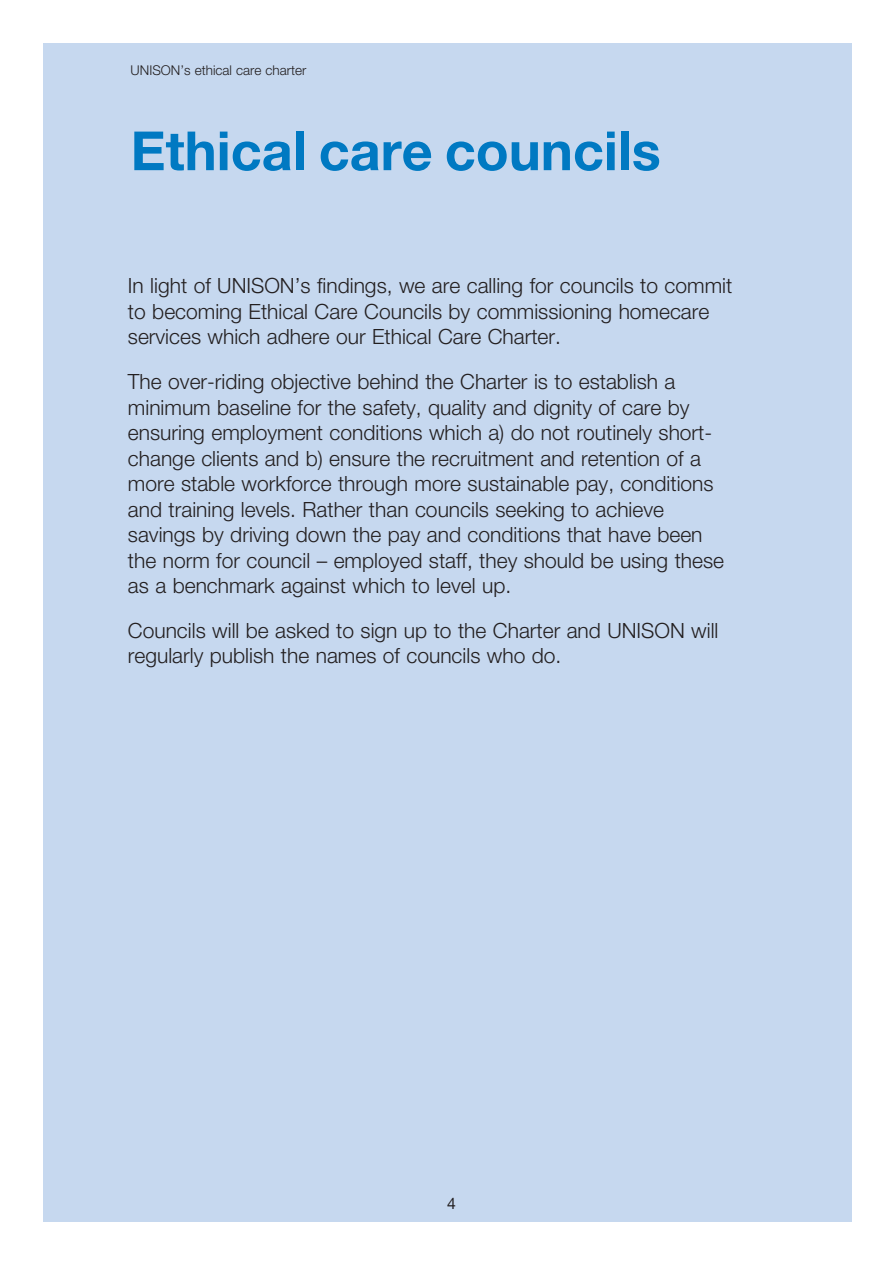
<style>
.page{position:relative;width:893px;height:1263px;background:#fff}
.page>*{position:absolute;margin:0;border:0;box-sizing:border-box;transform-origin:0 0}
.t1{font:700 54px "Helvetica Neue";color:#0079c2}
.t2{font:300 21px/25.5px "Helvetica Neue";color:#231f20}
.t3{font:15.75px "Helvetica Neue";color:#231f20}
.t4{font:300 13.5px "Helvetica Neue";color:#231f20}
</style>
<div class="page">
<div style="left:43px;top:43px;width:808px;height:1178px;background:#c6d8ef"></div>
<p class="t4" style="left:130px;top:62px;width:177px">UNISON’s ethical care charter</p>
<h1 class="t1" style="left:130px;top:117px;width:531px">Ethical care councils</h1>
<p class="t2" style="left:128px;top:273px;width:605px">In light of UNISON’s findings, we are calling for councils to commit to becoming Ethical Care Councils by commissioning homecare services which adhere our Ethical Care Charter.</p>
<p class="t2" style="left:128px;top:368px;width:597px">The over-riding objective behind the Charter is to establish a minimum baseline for the safety, quality and dignity of care by ensuring employment conditions which a) do not routinely short&shy;change clients and b) ensure the recruitment and retention of a more stable workforce through more sustainable pay, conditions and training levels. Rather than councils seeking to achieve savings by driving down the pay and conditions that have been the norm for council – employed staff, they should be using these as a benchmark against which to level up.</p>
<p class="t2" style="left:128px;top:617px;width:592px">Councils will be asked to sign up to the Charter and UNISON will regularly publish the names of councils who do.</p>
<p class="t3" style="left:447px;top:1193px;width:10px">4</p>
</div>
